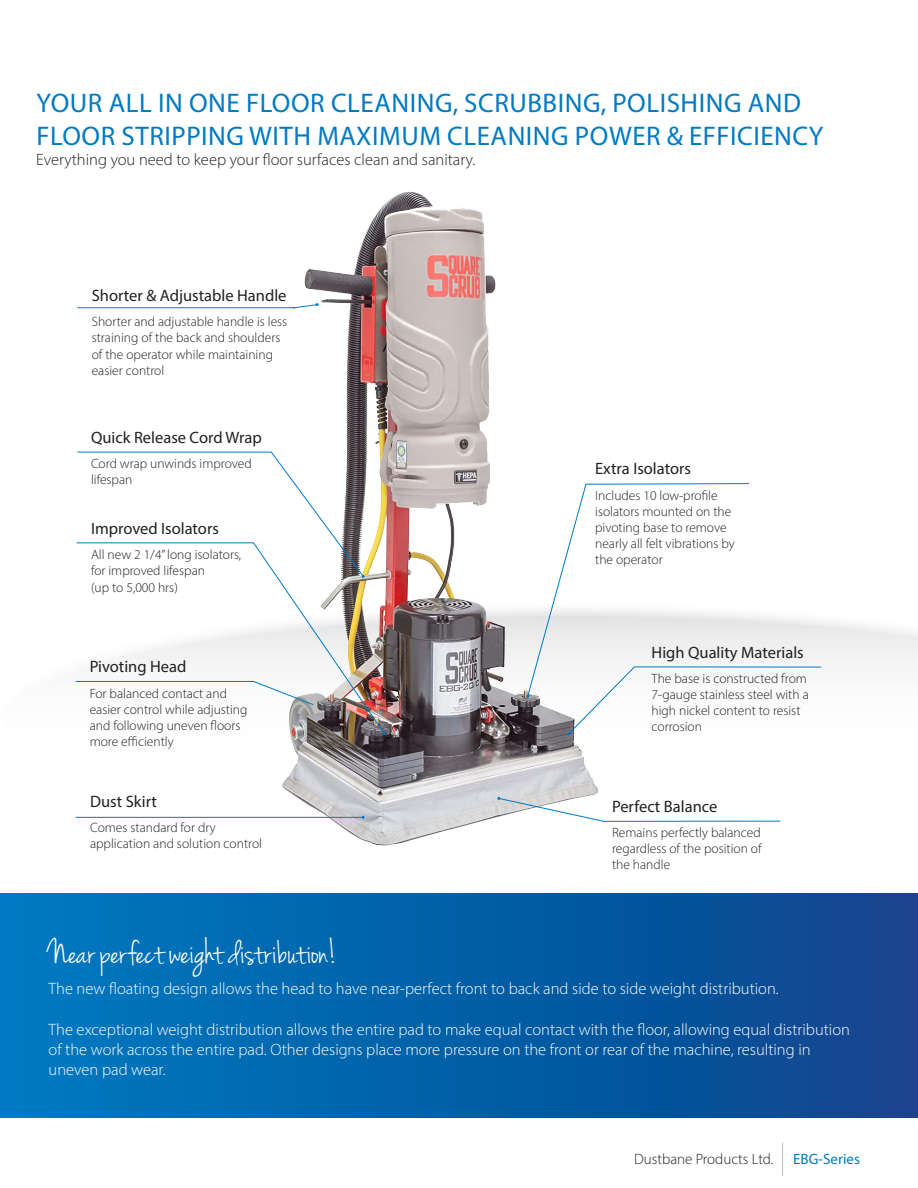
<style>
.page{position:relative;width:918px;height:1188px;background:#fff}
.page>*{position:absolute;margin:0;border:0;box-sizing:border-box;transform-origin:0 0}
.t1{font:36px "Jenna Sue";color:#fff}
.Cap_Titles{font:27px/32.4px "Myriad Pro";letter-spacing:.02em;color:#007ac2}
.t2{font:300 16.5px/19.8px "Myriad Pro";color:#fff}
.t3{font:16.5px "Myriad Pro";color:#231f20}
.Cap_Titles-2{font:300 16.5px "Myriad Pro";color:#231f20}
.t4{font:300 15px "Myriad Pro";color:#231f20}
.t5{font:15px "Myriad Pro";color:#007ac2}
.t6{font:300 13.5px/16.2px "Myriad Pro";color:#231f20}
</style>
<div class="page">
<hr style="left:782px;top:1143px;width:1px;height:33px;background:#bcbdc0">
<svg style="left:75px;top:616px;width:843px;height:202px"></svg>
<div style="left:0;top:894px;width:917px;height:224px;background:linear-gradient(to right,#007ac1,#0f448c)"></div>
<img style="left:254px;top:191px;width:370px;height:655px">
<svg style="left:497px;top:797px;width:284px;height:25px"></svg>
<svg style="left:77px;top:303px;width:242px;height:6px"></svg>
<svg style="left:567px;top:666px;width:255px;height:70px"></svg>
<hr style="left:76px;top:817px;width:287px;height:1px;background:#007ac2">
<svg style="left:76px;top:542px;width:309px;height:192px"></svg>
<svg style="left:75px;top:681px;width:239px;height:25px"></svg>
<svg style="left:77px;top:451px;width:288px;height:127px"></svg>
<svg style="left:527px;top:483px;width:223px;height:214px"></svg>
<p class="Cap_Titles" style="left:37px;top:87px;width:788px">YOUR ALL IN ONE FLOOR CLEANING, SCRUBBING, POLISHING AND<br>FLOOR STRIPPING WITH MAXIMUM CLEANING POWER &amp; EFFICIENCY</p>
<p class="Cap_Titles-2" style="left:36px;top:149px;width:441px">Everything you need to keep your floor surfaces clean and sanitary.</p>
<p class="t3" style="left:92px;top:285px;width:196px">Shorter &amp; Adjustable Handle</p>
<p class="t6" style="left:92px;top:314px;width:197px">Shorter and adjustable handle is less straining of the back and shoulders of the operator while maintaining easier control</p>
<p class="t3" style="left:91px;top:427px;width:172px">Quick Release Cord Wrap</p>
<p class="t6" style="left:91px;top:455px;width:162px">Cord wrap unwinds improved lifespan</p>
<p class="t3" style="left:91px;top:518px;width:129px">Improved Isolators</p>
<p class="t6" style="left:91px;top:546px;width:152px">All new 2 1/4” long isolators, for improved lifespan<br>(up to 5,000 hrs)</p>
<p class="t3" style="left:90px;top:657px;width:98px">Pivoting Head</p>
<p class="t6" style="left:90px;top:685px;width:159px">For balanced contact and easier control while adjusting and following uneven floors more efficiently</p>
<p class="t3" style="left:90px;top:791px;width:68px">Dust Skirt</p>
<p class="t6" style="left:90px;top:820px;width:174px">Comes standard for dry application and solution control</p>
<p class="t3" style="left:595px;top:459px;width:97px">Extra Isolators</p>
<p class="t6" style="left:595px;top:487px;width:141px">Includes 10 low-profile isolators mounted on the pivoting base to remove nearly all felt vibrations by the operator</p>
<p class="t3" style="left:652px;top:642px;width:154px">High Quality Materials</p>
<p class="t6" style="left:652px;top:670px;width:159px">The base is constructed from<br>7-gauge stainless steel with a high nickel content to resist corrosion</p>
<p class="t3" style="left:612px;top:796px;width:107px">Perfect Balance</p>
<p class="t6" style="left:612px;top:824px;width:151px;text-align:justify">Remains perfectly balanced regardless of the position of the handle</p>
<p class="t1" style="left:49px;top:931px;width:290px">Near perfect weight distribution!</p>
<p class="t2" style="left:49px;top:979px;width:732px">The new floating design allows the head to have near-perfect front to back and side to side weight distribution.</p>
<p class="t2" style="left:49px;top:1020px;width:803px">The exceptional weight distribution allows the entire pad to make equal contact with the floor, allowing equal distribution of the work across the entire pad. Other designs place more pressure on the front or rear of the machine, resulting in uneven pad wear.</p>
<p class="t4" style="left:634px;top:1150px;width:141px">Dustbane Products Ltd.</p>
<p class="t5" style="left:793px;top:1150px;width:68px">EBG-Series</p>
</div>
